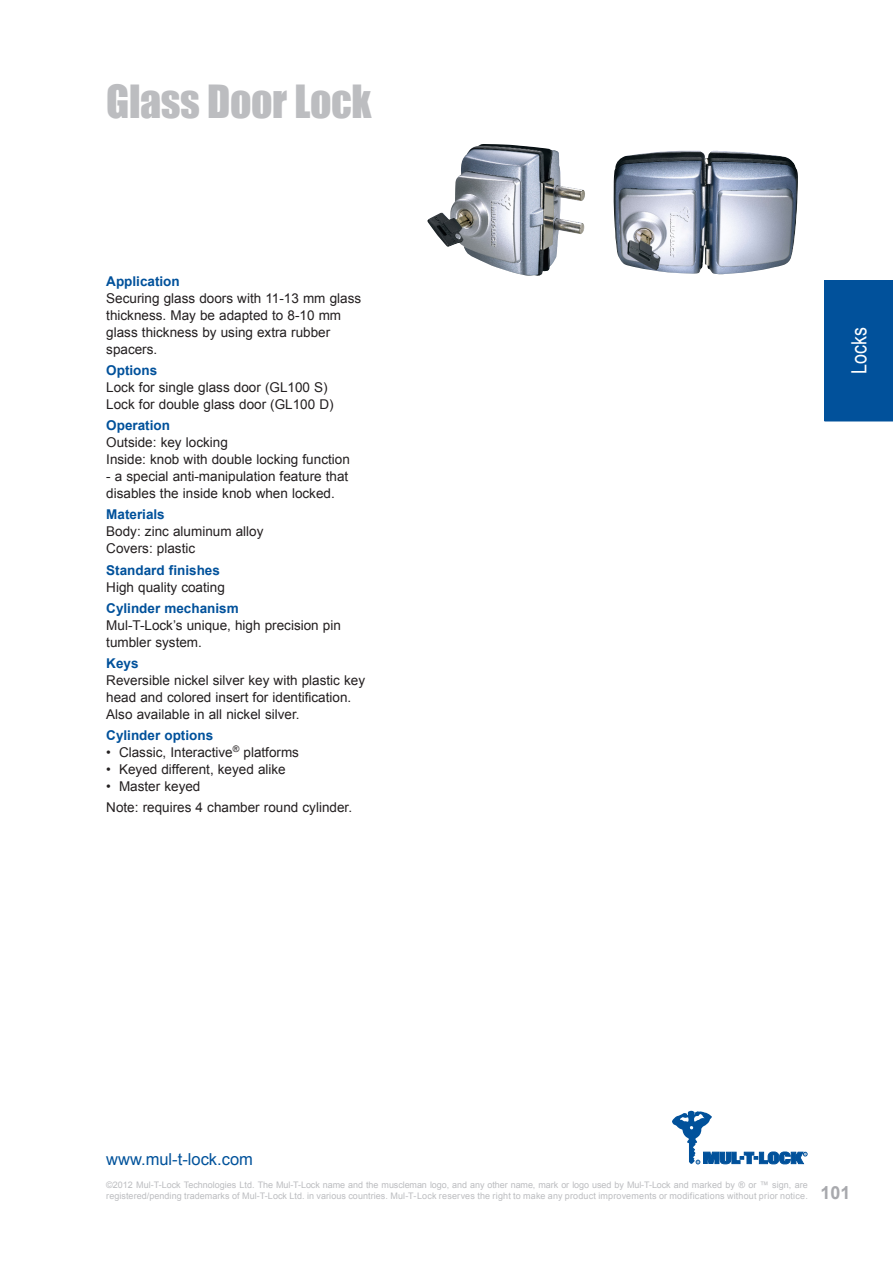
<style>
.page{position:relative;width:893px;height:1263px;background:#fff}
.page>*{position:absolute;margin:0;border:0;box-sizing:border-box;transform-origin:0 0}
.t1{font:42px "Impact";letter-spacing:-.01em;color:#bcbdc0}
.t2{font:21px "Arial";color:#fff;scale:.85 1}
.t3{font:700 18px "Arial";color:#a8a9ad}
.t4{font:16.5px "Arial";color:#01529b}
.t5{font:13.5px/17px "Arial";color:#231f20}
.t6{font:700 13.5px "Arial";color:#01519b}
.t7{font:9px/10.8px "Arial";letter-spacing:.005em;color:#bcbdc0}
</style>
<div class="page">
<svg style="left:672px;top:1111px;width:135px;height:53px"></svg>
<div style="left:825px;top:281px;width:68px;height:140px;background:#01519b"></div>
<img style="left:614px;top:150px;width:184px;height:124px">
<img style="left:427px;top:144px;width:158px;height:132px">
<h1 class="t1" style="left:106px;top:69px;width:267px">Glass Door Lock</h1>
<p class="t6" style="left:106px;top:273px;width:75px">Application</p>
<p class="t5" style="left:106px;top:290px;width:256px">Securing glass doors with 11-13 mm glass thickness. May be adapted to 8-10 mm glass thickness by using extra rubber spacers.</p>
<p class="t6" style="left:106px;top:362px;width:53px">Options</p>
<p class="t5" style="left:106px;top:379px;width:229px">Lock for single glass door (GL100 S)<br>Lock for double glass door (GL100 D)</p>
<p class="t6" style="left:106px;top:417px;width:65px">Operation</p>
<p class="t5" style="left:106px;top:434px;width:245px">Outside: key locking<br>Inside: knob with double locking function</p>
<p class="t5" style="left:106px;top:468px;width:244px">- a special anti-manipulation feature that disables the inside knob when locked.</p>
<p class="t6" style="left:106px;top:506px;width:60px">Materials</p>
<p class="t5" style="left:106px;top:523px;width:159px">Body: zinc aluminum alloy<br>Covers: plastic</p>
<p class="t6" style="left:106px;top:561px;width:115px">Standard finishes</p>
<p class="t5" style="left:106px;top:578px;width:120px">High quality coating</p>
<p class="t6" style="left:106px;top:599px;width:134px">Cylinder mechanism</p>
<p class="t5" style="left:106px;top:617px;width:236px">Mul‑T‑Lock’s unique, high precision pin tumbler system.</p>
<p class="t6" style="left:106px;top:654px;width:34px">Keys</p>
<p class="t5" style="left:106px;top:672px;width:260px">Reversible nickel silver key with plastic key head and colored insert for identification.<br>Also available in all nickel silver.</p>
<p class="t6" style="left:106px;top:726px;width:108px">Cylinder options</p>
<p class="t5" style="left:106px;top:744px;width:194px">• Classic, Interactive<sup>®</sup> platforms</p>
<p class="t5" style="left:106px;top:761px;width:181px">• Keyed different, keyed alike</p>
<p class="t5" style="left:106px;top:775px;width:247px;line-height:21.1px">• Master keyed<br>Note: requires 4 chamber round cylinder.</p>
<h2 class="t2" style="left:845px;top:374px;width:56px;rotate:-90deg">Locks</h2>
<p class="t4" style="left:106px;top:1148px;width:148px">www.mul-t-lock.com</p>
<p class="t7" style="left:106px;top:1180px;width:703px">©2012 Mul-T-Lock Technologies Ltd. The Mul-T-Lock name and the muscleman logo, and any other name, mark or logo used by Mul-T-Lock and marked by ® or ™ sign, are registered/pending trademarks of Mul-T-Lock Ltd. in various countries. Mul-T-Lock reserves the right to make any product improvements or modifications without prior notice.</p>
<h3 class="t3" style="left:820px;top:1181px;width:32px">101</h3>
</div>
